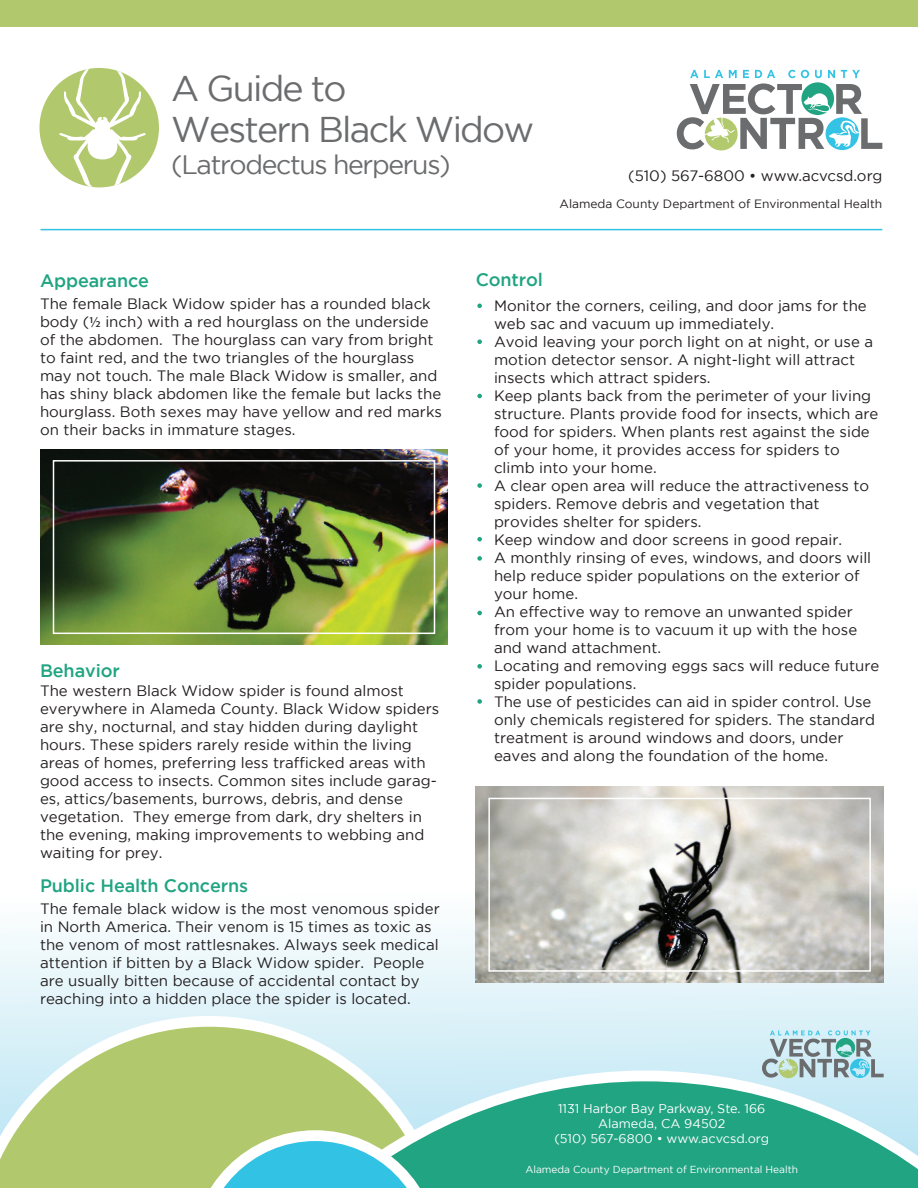
<style>
.page{position:relative;width:918px;height:1188px;background:#fff}
.page>*{position:absolute;margin:0;border:0;box-sizing:border-box;transform-origin:0 0}
.t1{font:35.7px/40.2px "Gotham";letter-spacing:-.05em;color:#6b6c6e}
.t2{font:26.55px "Gotham";letter-spacing:-.05em;color:#6b6c6e}
.t3{font:500 18px "Gotham";letter-spacing:-.005em;color:#20a482}
.t4{font:15px/18px "Gotham";color:#231f20}
.t5{font:12.75px/15.1px "Gotham";color:#fff;text-align:center}
.t6{font:12px "Gotham";color:#231f20}
.t7{font:10.2px "Gotham";color:#fff}
.s1{font-family:"Myriad Pro"}
</style>
<div class="page">
<hr style="left:41px;top:229px;width:841px;height:1px;background:#32c3e4">
<svg style="left:677px;top:70px;width:205px;height:80px"></svg>
<div style="left:0;top:0;width:918px;height:27px;background:#b1c86d"></div>
<svg style="left:0;top:786px;width:918px;height:285px"></svg>
<svg style="left:0;top:1016px;width:451px;height:172px;background:#c5daa9"></svg>
<svg style="left:167px;top:1071px;width:751px;height:117px;background:#6bbe9d"></svg>
<svg style="left:192px;top:1130px;width:247px;height:58px"></svg>
<img style="left:476px;top:787px;width:408px;height:195px">
<div style="left:488px;top:798px;width:383px;height:174px;border:2px solid #fff"></div>
<img style="left:40px;top:449px;width:408px;height:196px">
<div style="left:53px;top:460px;width:382px;height:174px;border:2px solid #fff"></div>
<svg style="left:762px;top:1030px;width:122px;height:48px;background:#a8c7ca"></svg>
<div style="left:39px;top:68px;width:120px;height:119px;background:#b2c86d;border-radius:50%"></div>
<svg style="left:59px;top:68px;width:87px;height:119px"></svg>
<svg style="left:477px;top:304px;width:5px;height:4px"></svg>
<svg style="left:477px;top:339px;width:5px;height:5px"></svg>
<svg style="left:477px;top:394px;width:5px;height:4px"></svg>
<svg style="left:477px;top:483px;width:5px;height:5px"></svg>
<svg style="left:477px;top:537px;width:5px;height:5px"></svg>
<svg style="left:477px;top:556px;width:5px;height:5px"></svg>
<svg style="left:477px;top:611px;width:5px;height:4px"></svg>
<svg style="left:477px;top:664px;width:5px;height:5px"></svg>
<svg style="left:477px;top:699px;width:5px;height:5px"></svg>
<h1 class="t1" style="left:171px;top:68px;width:365px">A Guide to<br>Western Black Widow</h1>
<h2 class="t2" style="left:171px;top:150px;width:281px">(Latrodectus herperus)</h2>
<p class="t4" style="left:628px;top:167px;width:256px">(510) 567-6800 • www.acvcsd.org</p>
<p class="t6" style="left:560px;top:198px;width:324px">Alameda County Department of Environmental Health</p>
<p class="t3" style="left:40px;top:271px;width:111px">Appearance</p>
<p class="t4" style="left:40px;top:294px;width:404px">The female Black Widow spider has a rounded black body (<span class="s1">½</span> inch) with a red hourglass on the underside of the abdomen. The hourglass can vary from bright to faint red, and the two triangles of the hourglass may not touch. The male Black Widow is smaller, and has shiny black abdomen like the female but lacks the hourglass. Both sexes may have yellow and red marks on their backs in immature stages.</p>
<p class="t3" style="left:40px;top:661px;width:81px">Behavior</p>
<p class="t4" style="left:40px;top:682px;width:401px">The western Black Widow spider is found almost everywhere in Alameda County. Black Widow spiders are shy, nocturnal, and stay hidden during daylight hours. These spiders rarely reside within the living areas of homes, preferring less trafficked areas with good access to insects. Common sites include garag&shy;es, attics/basements, burrows, debris, and dense vegetation. They emerge from dark, dry shelters in the evening, making improvements to webbing and waiting for prey.</p>
<p class="t3" style="left:40px;top:876px;width:210px">Public Health Concerns</p>
<p class="t4" style="left:40px;top:900px;width:401px">The female black widow is the most venomous spider in North America. Their venom is 15 times as toxic as the venom of most rattlesnakes. Always seek medical attention if bitten by a Black Widow spider. People are usually bitten because of accidental contact by reaching into a hidden place the spider is located.</p>
<p class="t3" style="left:476px;top:269px;width:69px">Control</p>
<p class="t4" style="left:494px;top:296px;width:387px">Monitor the corners, ceiling, and door jams for the web sac and vacuum up immediately.<br>Avoid leaving your porch light on at night, or use a motion detector sensor. A night-light will attract insects which attract spiders.<br>Keep plants back from the perimeter of your living structure. Plants provide food for insects, which are food for spiders. When plants rest against the side of your home, it provides access for spiders to climb into your home.<br>A clear open area will reduce the attractiveness to spiders. Remove debris and vegetation that provides shelter for spiders.<br>Keep window and door screens in good repair.<br>A monthly rinsing of eves, windows, and doors will help reduce spider populations on the exterior of your home.<br>An effective way to remove an unwanted spider from your home is to vacuum it up with the hose and wand attachment.<br>Locating and removing eggs sacs will reduce future spider populations.<br>The use of pesticides can aid in spider control. Use only chemicals registered for spiders. The standard treatment is around windows and doors, under eaves and along the foundation of the home.</p>
<p class="t5" style="left:554px;top:1101px;width:216px">1131 Harbor Bay Parkway, Ste. 166<br>Alameda, CA 94502<br>(510) 567-6800 • www.acvcsd.org</p>
<p class="t7" style="left:525px;top:1164px;width:274px">Alameda County Department of Environmental Health</p>
</div>
